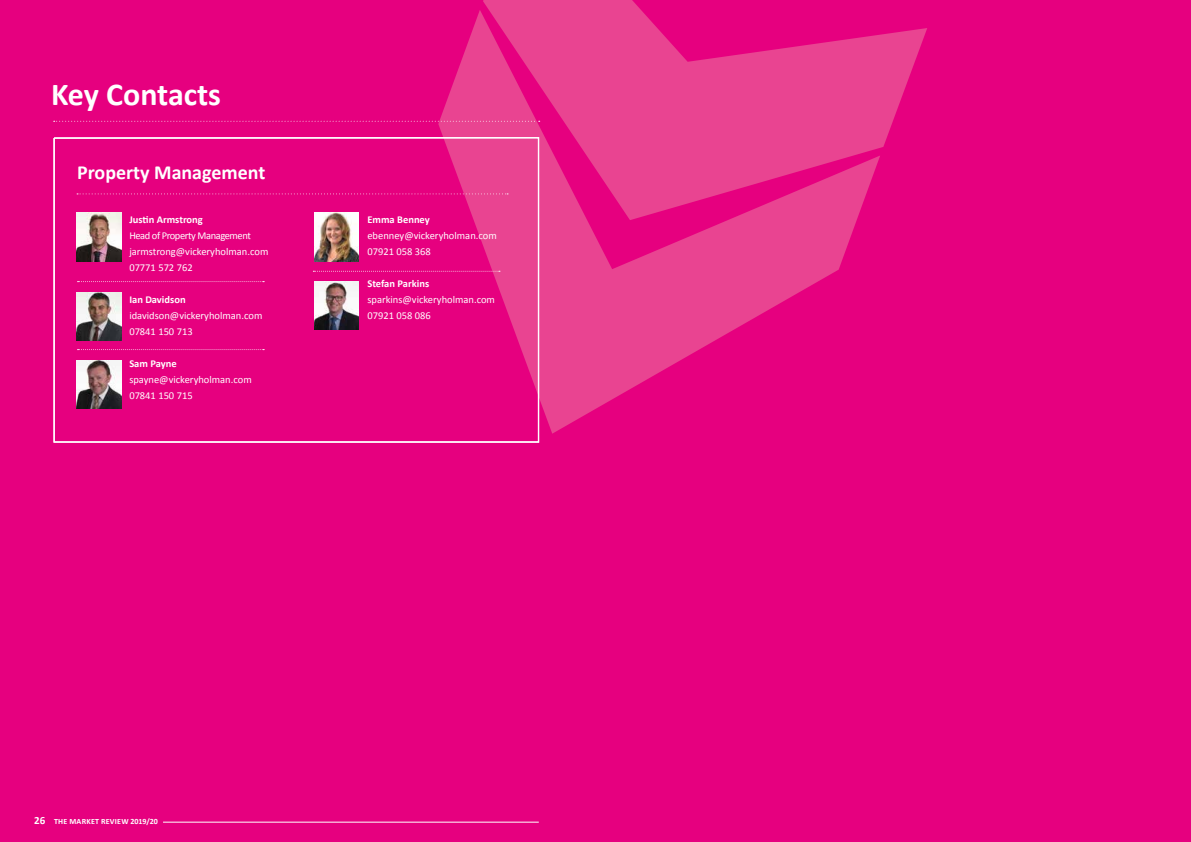
<style>
.page{position:relative;width:1191px;height:842px;background:#e6007f}
.page>*{position:absolute;margin:0;border:0;box-sizing:border-box;transform-origin:0 0}
.t1{font:700 32px "Calibri";color:#fff}
.t2{font:700 20px "Calibri";color:#fff}
.t3{font:10.5px/16px "Calibri";color:#fff}
.t4{font:700 10.5px "Calibri";color:#fff}
.t5{font:700 8px "Calibri";letter-spacing:.03em;color:#fff}
.s1{font-size:11px}
</style>
<div class="page">
<svg style="left:438px;top:10px;width:419px;height:424px;fill:#e94491"></svg>
<svg style="left:483px;top:0;width:444px;height:220px;fill:#e94491"></svg>
<svg style="left:54px;top:121px;width:486px;height:1px"></svg>
<svg style="left:54px;top:138px;width:484px;height:304px"></svg>
<svg style="left:78px;top:281px;width:186px;height:1px"></svg>
<svg style="left:313px;top:271px;width:187px;height:1px"></svg>
<svg style="left:78px;top:349px;width:186px;height:1px"></svg>
<svg style="left:77px;top:193px;width:431px;height:1px"></svg>
<img style="left:77px;top:213px;width:44px;height:48px">
<hr style="left:163px;top:822px;width:376px;height:1px;background:#fff">
<img style="left:77px;top:292px;width:44px;height:49px">
<img style="left:77px;top:360px;width:44px;height:48px">
<img style="left:314px;top:213px;width:45px;height:48px">
<img style="left:314px;top:281px;width:45px;height:49px">
<h1 class="t1" style="left:51px;top:74px;width:171px">Key Contacts</h1>
<h2 class="t2" style="left:77px;top:160px;width:190px">Property Management</h2>
<p class="t4" style="left:129px;top:213px;width:75px">Justin Armstrong</p>
<p class="t3" style="left:129px;top:227px;width:141px">Head of Property Management jarmstrong@vickeryholman.com<br>07771 572 762</p>
<p class="t4" style="left:129px;top:293px;width:58px">Ian Davidson</p>
<p class="t3" style="left:129px;top:308px;width:135px">idavidson@vickeryholman.com<br>07841 150 713</p>
<p class="t4" style="left:129px;top:357px;width:49px">Sam Payne</p>
<p class="t3" style="left:129px;top:371px;width:124px">spayne@vickeryholman.com<br>07841 150 715</p>
<p class="t4" style="left:367px;top:213px;width:64px">Emma Benney</p>
<p class="t3" style="left:367px;top:228px;width:131px">ebenney@vickeryholman.com<br>07921 058 368</p>
<p class="t4" style="left:367px;top:277px;width:63px">Stefan Parkins</p>
<p class="t3" style="left:367px;top:291px;width:129px">sparkins@vickeryholman.com<br>07921 058 086</p>
<p class="t5" style="left:34px;top:816px;width:125px"><span class="s1">26</span> THE MARKET REVIEW 2019/20</p>
</div>
